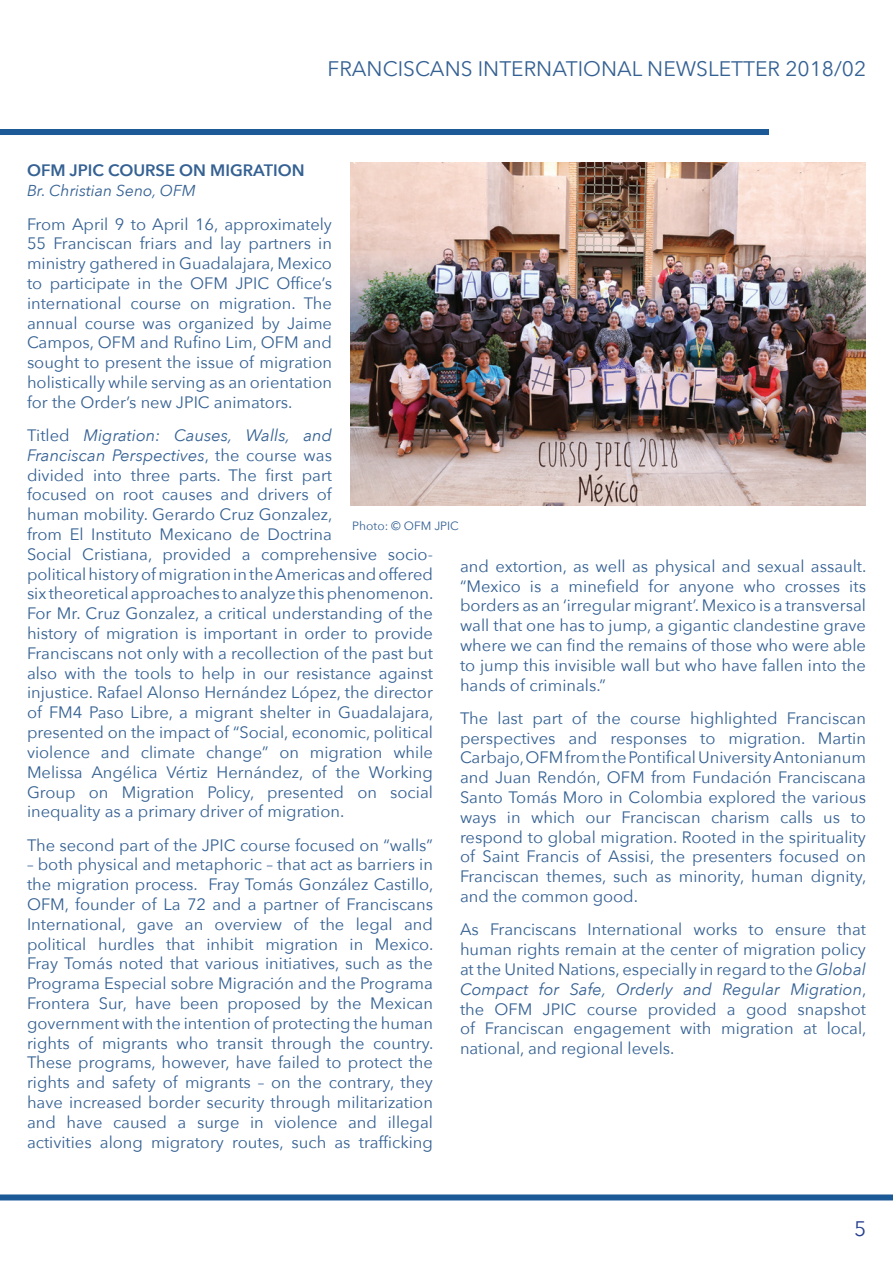
<style>
.page{position:relative;width:893px;height:1263px;background:#fff}
.page>*{position:absolute;margin:0;border:0;box-sizing:border-box;transform-origin:0 0}
.t1{font:21px "Avenir Next";color:#356193}
.t2{font:21px "Avenir Next";color:#253f8e}
.t3{font:16.5px/19.8px "Avenir Next";color:#356193;text-align:justify}
.t4{font:600 16.5px "Avenir Next";color:#356193}
.t5{font:italic 15.75px "Avenir Next";color:#356193}
.t6{font:12px "Avenir Next";color:#356193}
.s1{font-style:italic}
</style>
<div class="page">
<div style="left:0;top:129px;width:769px;height:6px;background:#1c5997"></div>
<div style="left:0;top:1194px;width:893px;height:6px;background:#1c5997"></div>
<img style="left:350px;top:162px;width:516px;height:344px">
<p class="t1" style="left:328px;top:51px;width:540px">FRANCISCANS INTERNATIONAL NEWSLETTER 2018/02</p>
<p class="t4" style="left:27px;top:157px;width:279px">OFM JPIC COURSE ON MIGRATION</p>
<p class="t5" style="left:27px;top:177px;width:170px">Br. Christian Seno, OFM</p>
<p class="t3" style="left:27px;top:213px;width:306px">From April 9 to April 16, approximately 55 Franciscan friars and lay partners in ministry gathered in Guadalajara, Mexico to participate in the OFM JPIC Office’s international course on migration. The annual course was organized by Jaime Campos, OFM and Rufino Lim, OFM and sought to present the issue of migration holistically while serving as an orientation for the Order’s new JPIC animators.</p>
<p class="t3" style="left:27px;top:425px;width:408px;text-align:left">Titled <span class="s1">Migration: Causes, Walls, and<br>Franciscan Perspectives</span>, the course was<br>divided into three parts. The first part<br>focused on root causes and drivers of<br>human mobility. Gerardo Cruz Gonzalez,<br>from El Instituto Mexicano de Doctrina<br>Social Cristiana, provided a comprehensive socio&shy;political history of migration in the Americas and offered six theoretical approaches to analyze this phenomenon.<br>For Mr. Cruz Gonzalez, a critical understanding of the history of migration is important in order to provide Franciscans not only with a recollection of the past but also with the tools to help in our resistance against injustice. Rafael Alonso Hernández López, the director of FM4 Paso Libre, a migrant shelter in Guadalajara, presented on the impact of “Social, economic, political violence and climate change” on migration while Melissa Angélica Vértiz Hernández, of the Working Group on Migration Policy, presented on social inequality as a primary driver of migration.</p>
<p class="t3" style="left:27px;top:834px;width:407px">The second part of the JPIC course focused on “walls”</p>
<p class="t3" style="left:27px;top:854px;width:408px">– both physical and metaphoric – that act as barriers in the migration process. Fray Tomás González Castillo, OFM, founder of La 72 and a partner of Franciscans International, gave an overview of the legal and political hurdles that inhibit migration in Mexico.<br>Fray Tomás noted that various initiatives, such as the Programa Especial sobre Migración and the Programa Frontera Sur, have been proposed by the Mexican government with the intention of protecting the human rights of migrants who transit through the country.<br>These programs, however, have failed to protect the rights and safety of migrants – on the contrary, they have increased border security through militarization and have caused a surge in violence and illegal activities along migratory routes, such as trafficking</p>
<p class="t6" style="left:352px;top:515px;width:108px">Photo: © OFM JPIC</p>
<p class="t3" style="left:460px;top:555px;width:408px">and extortion, as well as physical and sexual assault. “Mexico is a minefield for anyone who crosses its borders as an ‘irregular migrant’. Mexico is a transversal wall that one has to jump, a gigantic clandestine grave where we can find the remains of those who were able to jump this invisible wall but who have fallen into the hands of criminals.”</p>
<p class="t3" style="left:460px;top:707px;width:408px">The last part of the course highlighted Franciscan perspectives and responses to migration. Martin Carbajo, OFM from the Pontifical University Antonianum and Juan Rendón, OFM from Fundación Franciscana Santo Tomás Moro in Colombia explored the various ways in which our Franciscan charism calls us to respond to global migration. Rooted in the spirituality of Saint Francis of Assisi, the presenters focused on Franciscan themes, such as minority, human dignity, and the common good.</p>
<p class="t3" style="left:460px;top:919px;width:408px">As Franciscans International works to ensure that human rights remain at the center of migration policy at the United Nations, especially in regard to the <span class="s1">Global Compact for Safe, Orderly and Regular Migration</span>, the OFM JPIC course provided a good snapshot of Franciscan engagement with migration at local, national, and regional levels.</p>
<p class="t2" style="left:854px;top:1211px;width:14px">5</p>
</div>
